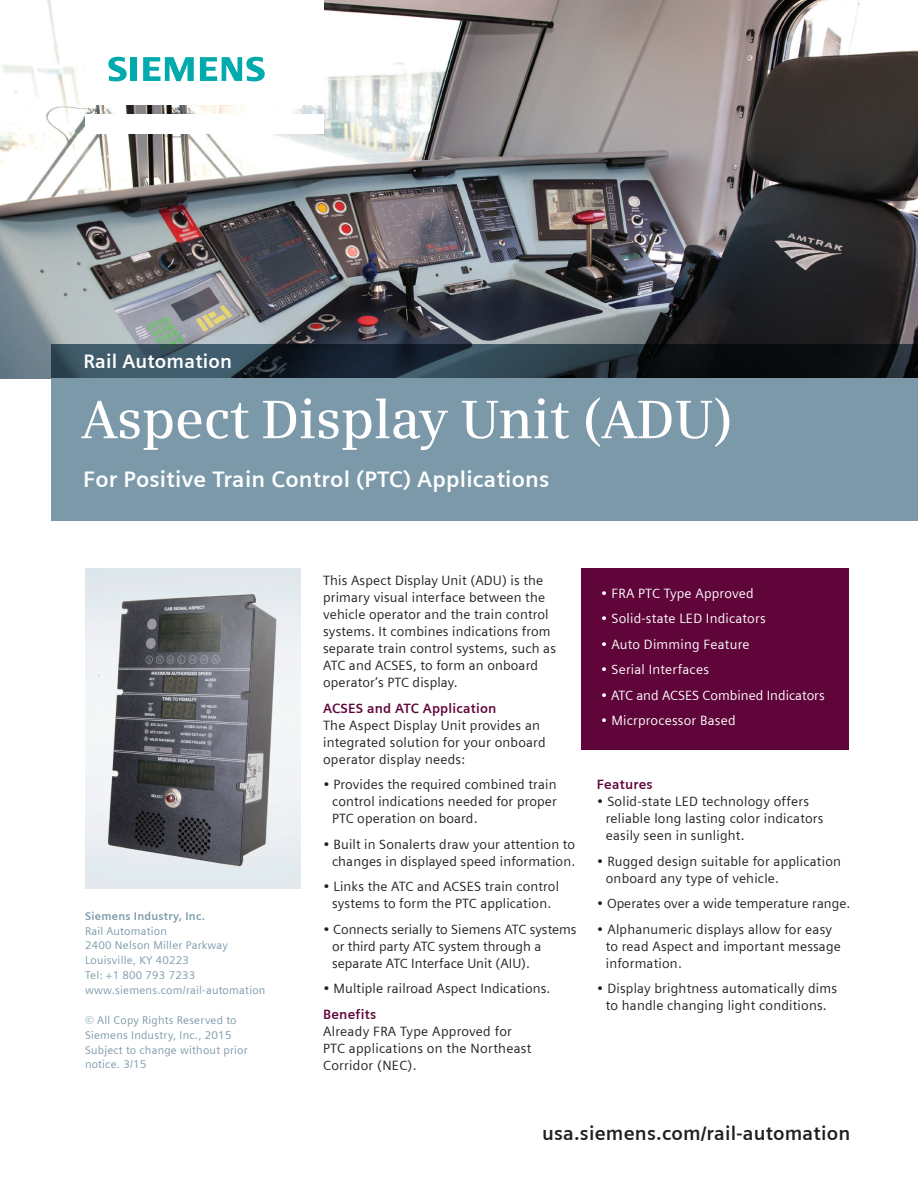
<style>
.page{position:relative;width:918px;height:1188px;background:#fff}
.page>*{position:absolute;margin:0;border:0;box-sizing:border-box;transform-origin:0 0}
._01__Headline__36pt{font:600 54px "Siemens Serif";letter-spacing:-.01em;color:#fff}
._01__Subline__15pt_6{font:700 22.5px "Siemens Sans";letter-spacing:.01em;color:#fff}
._03__URL_sector_clai{font:700 19.5px "Siemens Sans";letter-spacing:.01em;color:#231f20}
.t1{font:700 19.5px "Siemens Sans";letter-spacing:.01em;color:#fff}
._04__Copy___9pt_4mm{font:13.5px/17px "Siemens Sans";letter-spacing:.01em;color:#231f20}
._04__Copy___9pt_4mm-2{font:13.5px "Siemens Sans";letter-spacing:.015em;color:#fff}
._04__Headline_paragr{font:700 13.5px "Siemens Sans";letter-spacing:.015em;color:#60053a}
._06__Captions___7_5p{font:11.25px/14.9px "Siemens Sans";letter-spacing:.02em;color:#7b99a9}
._06__Captions___7_5p-2{font:700 11.25px "Siemens Sans";letter-spacing:.02em;color:#7b99a9}
</style>
<div class="page">
<img style="left:0;top:0;width:918px;height:379px">
<div style="left:85px;top:114px;width:238px;height:19px;background:#fff"></div>
<div style="left:85px;top:0;width:238px;height:105px;background:#fff"></div>
<svg style="left:108px;top:57px;width:19px;height:24px"></svg>
<div style="left:130px;top:57px;width:7px;height:24px;background:#00aaad"></div>
<svg style="left:143px;top:57px;width:51px;height:24px"></svg>
<svg style="left:200px;top:57px;width:65px;height:24px"></svg>
<svg style="left:51px;top:345px;width:867px;height:34px;background:#23323c"></svg>
<div style="left:51px;top:379px;width:867px;height:142px;background:#7b99a9"></div>
<div style="left:582px;top:568px;width:267px;height:182px;background:#60053a"></div>
<img style="left:85px;top:568px;width:216px;height:321px">
<p class="t1" style="left:83px;top:351px;width:150px">Rail Automation</p>
<p class="_01__Headline__36pt" style="left:82px;top:388px;width:654px">Aspect Display Unit (ADU)</p>
<p class="_01__Subline__15pt_6" style="left:83px;top:467px;width:468px">For Positive Train Control (PTC) Applications</p>
<p class="_06__Captions___7_5p-2" style="left:85px;top:909px;width:121px">Siemens Industry, Inc.</p>
<p class="_06__Captions___7_5p" style="left:85px;top:923px;width:84px">Rail Automation</p>
<p class="_06__Captions___7_5p" style="left:85px;top:938px;width:144px">2400 Nelson Miller Parkway</p>
<p class="_06__Captions___7_5p" style="left:85px;top:953px;width:105px">Louisville, KY 40223</p>
<p class="_06__Captions___7_5p" style="left:85px;top:968px;width:112px">Tel: +1 800 793 7233</p>
<p class="_06__Captions___7_5p" style="left:85px;top:983px;width:182px">www.siemens.com/rail-automation</p>
<p class="_06__Captions___7_5p" style="left:85px;top:1013px;width:164px">© All Copy Rights Reserved to<br>Siemens Industry, Inc., 2015<br>Subject to change without prior notice. 3/15</p>
<p class="_04__Copy___9pt_4mm" style="left:323px;top:572px;width:234px">This Aspect Display Unit (ADU) is the primary visual interface between the vehicle operator and the train control systems. It combines indications from separate train control systems, such as ATC and ACSES, to form an onboard operator’s PTC display.</p>
<p class="_04__Headline_paragr" style="left:323px;top:700px;width:175px">ACSES and ATC Application</p>
<p class="_04__Copy___9pt_4mm" style="left:323px;top:717px;width:224px">The Aspect Display Unit provides an integrated solution for your onboard operator display needs:</p>
<p class="_04__Copy___9pt_4mm" style="left:332px;top:776px;width:226px;text-align:justify;text-indent:-9px">• Provides the required combined train control indications needed for proper PTC operation on board.</p>
<p class="_04__Copy___9pt_4mm" style="left:323px;top:836px;width:254px;text-align:right">• Built in Sonalerts draw your attention to changes in displayed speed information.</p>
<p class="_04__Copy___9pt_4mm" style="left:323px;top:878px;width:237px;text-align:center">• Links the ATC and ACSES train control systems to form the PTC application.</p>
<p class="_04__Copy___9pt_4mm" style="left:332px;top:921px;width:246px;text-indent:-9px">• Connects serially to Siemens ATC systems or third party ATC system through a separate ATC Interface Unit (AIU).</p>
<p class="_04__Copy___9pt_4mm" style="left:323px;top:980px;width:229px">• Multiple railroad Aspect Indications.</p>
<p class="_04__Headline_paragr" style="left:323px;top:1006px;width:55px">Benefits</p>
<p class="_04__Copy___9pt_4mm" style="left:323px;top:1023px;width:210px">Already FRA Type Approved for<br>PTC applications on the Northeast<br>Corridor (NEC).</p>
<p class="_04__Copy___9pt_4mm-2" style="left:601px;top:585px;width:154px">• FRA PTC Type Approved</p>
<p class="_04__Copy___9pt_4mm-2" style="left:601px;top:611px;width:166px">• Solid-state LED Indicators</p>
<p class="_04__Copy___9pt_4mm-2" style="left:601px;top:636px;width:150px">• Auto Dimming Feature</p>
<p class="_04__Copy___9pt_4mm-2" style="left:601px;top:662px;width:110px">• Serial Interfaces</p>
<p class="_04__Copy___9pt_4mm-2" style="left:601px;top:687px;width:225px">• ATC and ACSES Combined Indicators</p>
<p class="_04__Copy___9pt_4mm-2" style="left:601px;top:713px;width:136px">• Micrprocessor Based</p>
<p class="_04__Headline_paragr" style="left:597px;top:777px;width:57px">Features</p>
<p class="_04__Copy___9pt_4mm" style="left:606px;top:793px;width:219px;text-indent:-9px">• Solid-state LED technology offers reliable long lasting color indicators easily seen in sunlight.</p>
<p class="_04__Copy___9pt_4mm" style="left:606px;top:853px;width:237px;text-indent:-9px">• Rugged design suitable for application onboard any type of vehicle.</p>
<p class="_04__Copy___9pt_4mm" style="left:597px;top:895px;width:255px">• Operates over a wide temperature range.</p>
<p class="_04__Copy___9pt_4mm" style="left:606px;top:921px;width:237px;text-indent:-9px">• Alphanumeric displays allow for easy to read Aspect and important message information.</p>
<p class="_04__Copy___9pt_4mm" style="left:597px;top:980px;width:242px;text-align:center">• Display brightness automatically dims to handle changing light conditions.</p>
<p class="_03__URL_sector_clai" style="left:542px;top:1122px;width:310px">usa.siemens.com/rail-automation</p>
</div>
